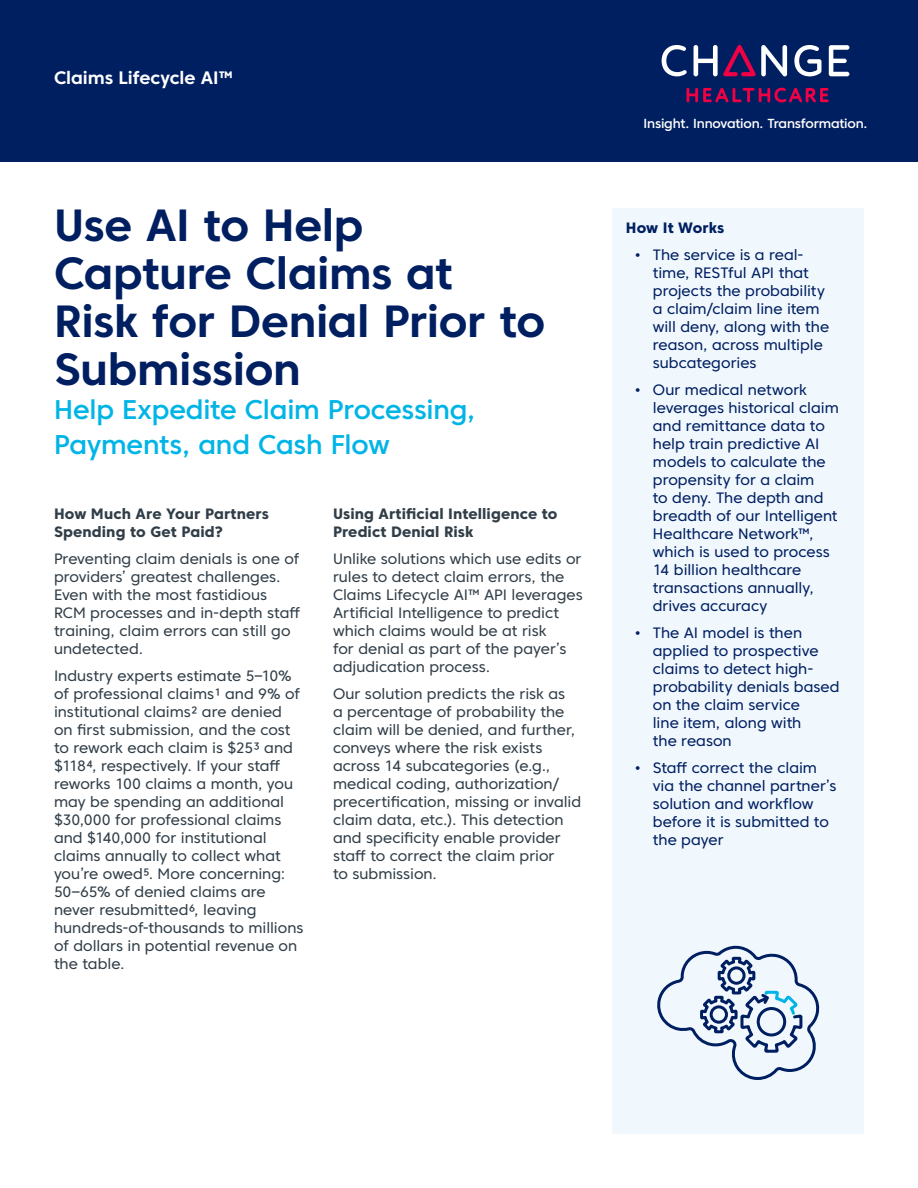
<style>
.page{position:relative;width:918px;height:1188px;background:#fff}
.page>*{position:absolute;margin:0;border:0;box-sizing:border-box;transform-origin:0 0}
.t1{font:700 45px/48px "Core Sans C 65";letter-spacing:-.01em;color:#001f61}
.t2{font:500 27px/34.5px "Core Sans C 55";letter-spacing:-.005em;color:#00b5e6}
.t3{font:700 18px "Core Sans C 65";letter-spacing:-.005em;color:#fff}
.t4{font:15px/18px "Core Sans C 45";color:#313e48}
.t5{font:15px/18px "Core Sans C 45";color:#001f61}
.t6{font:800 15px/18px "Core Sans C 75";letter-spacing:.005em;color:#313e48}
.t7{font:800 15px "Core Sans C 75";letter-spacing:.005em;color:#001f61}
.t8{font:500 13.05px "Core Sans C 55";letter-spacing:-.015em;color:#fff}
</style>
<div class="page">
<div style="left:0;top:0;width:918px;height:162px;background:#001f61"></div>
<svg style="left:662px;top:45px;width:25px;height:31px"></svg>
<svg style="left:794px;top:45px;width:27px;height:31px"></svg>
<svg style="left:829px;top:45px;width:20px;height:31px"></svg>
<svg style="left:694px;top:45px;width:93px;height:31px"></svg>
<svg style="left:686px;top:88px;width:143px;height:14px"></svg>
<div style="left:612px;top:209px;width:252px;height:925px;background:#f0f7fd"></div>
<svg style="left:657px;top:945px;width:163px;height:135px"></svg>
<div style="left:710px;top:1005px;width:18px;height:19px;border:3px solid #001f61;border-radius:50%"></div>
<p class="t3" style="left:54px;top:67px;width:180px">Claims Lifecycle AI™</p>
<p class="t1" style="left:54px;top:201px;width:493px">Use AI to Help<br>Capture Claims at<br>Risk for Denial Prior to<br>Submission</p>
<p class="t2" style="left:54px;top:392px;width:423px">Help Expedite Claim Processing,<br>Payments, and Cash Flow</p>
<p class="t6" style="left:54px;top:504px;width:217px">How Much Are Your Partners<br>Spending to Get Paid?</p>
<p class="t4" style="left:54px;top:549px;width:248px">Preventing claim denials is one of providers’ greatest challenges.<br>Even with the most fastidious<br>RCM processes and in-depth staff training, claim errors can still go undetected.</p>
<p class="t4" style="left:54px;top:666px;width:251px">Industry experts estimate 5–10% of professional claims¹ and 9% of institutional claims² are denied on first submission, and the cost to rework each claim is $25³ and $1184, respectively. If your staff reworks 100 claims a month, you may be spending an additional $30,000 for professional claims and $140,000 for institutional claims annually to collect what you’re owed5. More concerning:<br>50–65% of denied claims are never resubmitted6, leaving hundreds-of-thousands to millions of dollars in potential revenue on the table.</p>
<p class="t6" style="left:333px;top:504px;width:226px">Using Artificial Intelligence to<br>Predict Denial Risk</p>
<p class="t4" style="left:333px;top:549px;width:251px">Unlike solutions which use edits or rules to detect claim errors, the<br>Claims Lifecycle AI™ API leverages<br>Artificial Intelligence to predict which claims would be at risk<br>for denial as part of the payer’s adjudication process.</p>
<p class="t4" style="left:333px;top:684px;width:250px">Our solution predicts the risk as<br>a percentage of probability the claim will be denied, and further, conveys where the risk exists across 14 subcategories (e.g., medical coding, authorization/ precertification, missing or invalid claim data, etc.). This detection and specificity enable provider staff to correct the claim prior<br>to submission.</p>
<p class="t8" style="left:644px;top:115px;width:225px">Insight. Innovation. Transformation.</p>
<p class="t7" style="left:626px;top:218px;width:100px">How It Works</p>
<p class="t5" style="left:653px;top:246px;width:178px;text-indent:-18px">• The service is a real&shy;time, RESTful API that projects the probability a claim/claim line item will deny, along with the reason, across multiple subcategories</p>
<p class="t5" style="left:653px;top:381px;width:187px;text-indent:-18px">• Our medical network leverages historical claim and remittance data to help train predictive AI models to calculate the propensity for a claim<br>to deny. The depth and breadth of our Intelligent<br>Healthcare Network™, which is used to process<br>14 billion healthcare transactions annually, drives accuracy</p>
<p class="t5" style="left:653px;top:624px;width:188px;text-indent:-18px">• The AI model is then applied to prospective claims to detect high&shy;probability denials based on the claim service<br>line item, along with<br>the reason</p>
<p class="t5" style="left:653px;top:759px;width:185px;text-indent:-18px">• Staff correct the claim via the channel partner’s solution and workflow before it is submitted to the payer</p>
</div>
